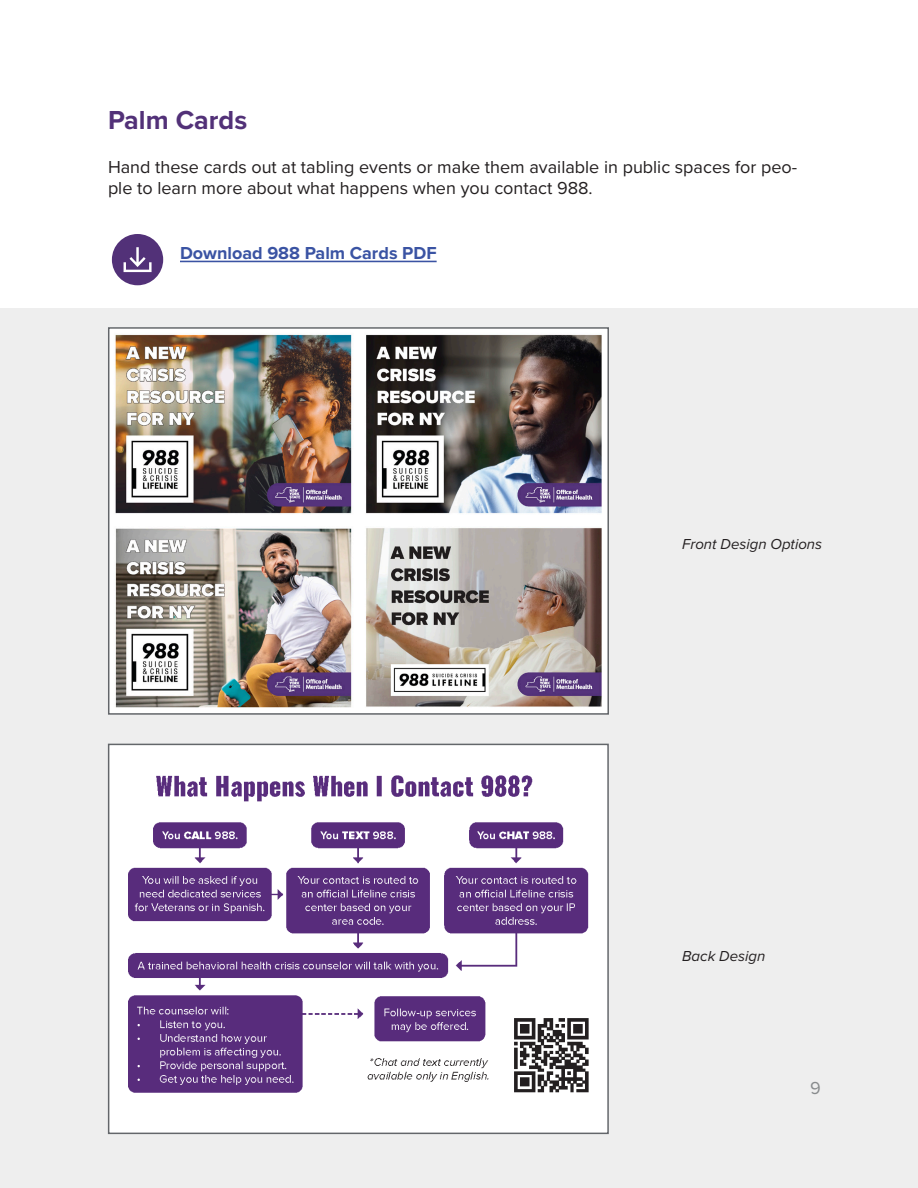
<style>
.page{position:relative;width:918px;height:1188px;background:#fff}
.page>*{position:absolute;margin:0;border:0;box-sizing:border-box;transform-origin:0 0}
.t1{font:700 27px "Proxima Nova";color:#523178}
.t2{font:18px/21.6px "Proxima Nova";color:#231f20}
.t3{font:700 18px "Proxima Nova";color:#3a53a3}
.t4{font:18px "Proxima Nova";color:#888b8d}
.t5{font:italic 15px "Proxima Nova";color:#231f20}
</style>
<div class="page">
<hr style="left:180px;top:261px;width:257px;height:1px;background:#3a53a3">
<div style="left:112px;top:234px;width:51px;height:51px;background:#523178;border-radius:50%"></div>
<svg style="left:124px;top:247px;width:28px;height:25px"></svg>
<div style="left:0;top:308px;width:918px;height:880px;background:#eee"></div>
<img style="left:111px;top:330px;width:495px;height:382px">
<div style="left:108px;top:327px;width:501px;height:388px;border:2px solid #63666a"></div>
<img style="left:111px;top:747px;width:495px;height:384px">
<div style="left:108px;top:744px;width:501px;height:390px;border:2px solid #63666a"></div>
<p class="t1" style="left:108px;top:100px;width:141px">Palm Cards</p>
<p class="t2" style="left:108px;top:155px;width:691px">Hand these cards out at tabling events or make them available in public spaces for peo&shy;ple to learn more about what happens when you contact 988.</p>
<p class="t3" style="left:180px;top:240px;width:258px">Download 988 Palm Cards PDF</p>
<p class="t5" style="left:682px;top:533px;width:142px">Front Design Options</p>
<p class="t5" style="left:682px;top:945px;width:85px">Back Design</p>
<p class="t4" style="left:810px;top:1075px;width:12px">9</p>
</div>
